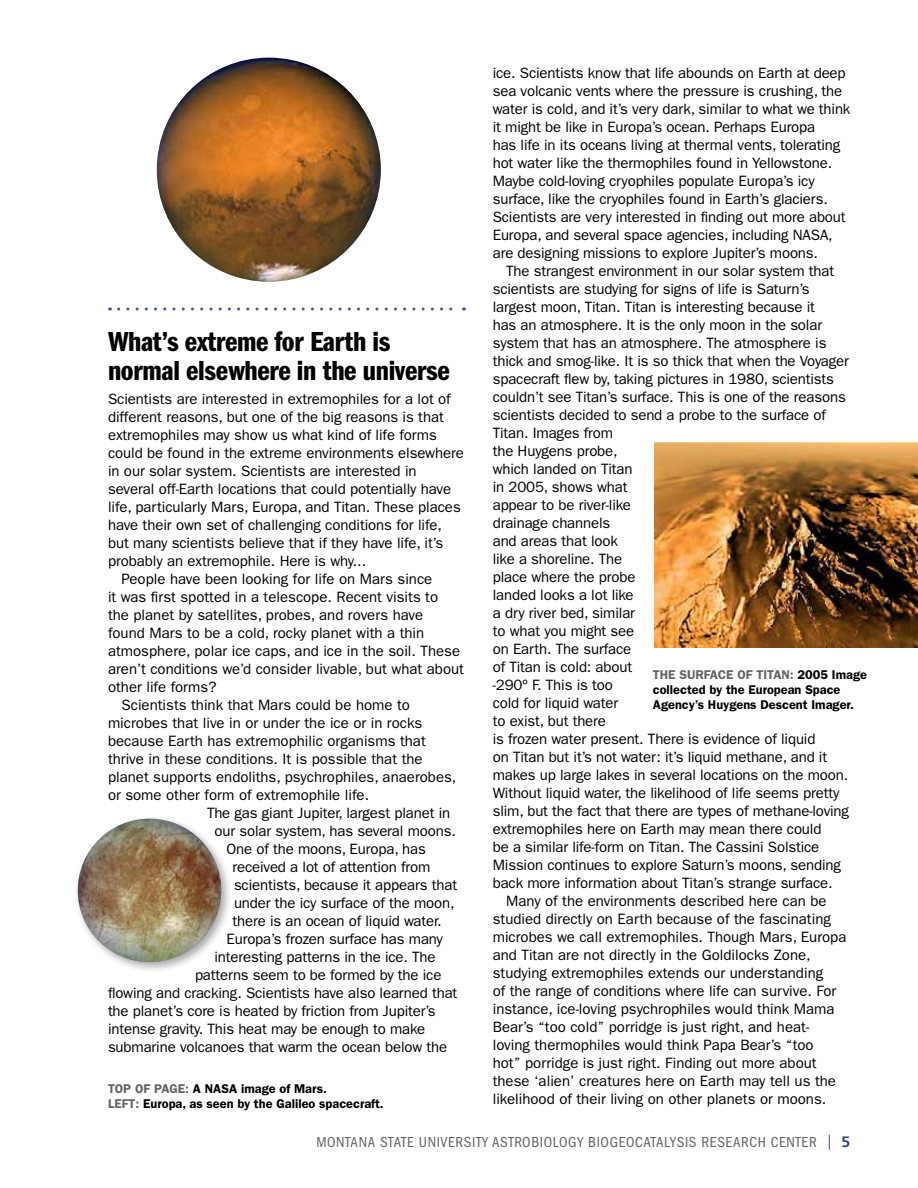
<style>
.page{position:relative;width:918px;height:1188px;background:#fff}
.page>*{position:absolute;margin:0;border:0;box-sizing:border-box;transform-origin:0 0}
.t1{font:28.5px/28.5px "ITC Franklin Gothic Std Dm Cp";letter-spacing:-.01em;color:#000;scale:1.14 1}
.t2{font:15px/18px "ITC Franklin Gothic Std";letter-spacing:-.01em;color:#000}
.t3{font:condensed 15px "ITC Franklin Gothic Std";letter-spacing:.04em;color:#636466}
.t4{font:condensed 15px "ITC Franklin Gothic Std";color:#394880}
.t5{font:600 12.75px/15.3px "ITC Franklin Gothic Std";color:#000}
.s1{color:#636466}
.s2{font-family:"Caecilia LT Std";font-weight:800;font-stretch:normal}
</style>
<div class="page">
<svg style="left:119px;top:308px;width:346px;height:3px"></svg>
<img style="left:156px;top:57px;width:226px;height:226px;border-radius:113px">
<img style="left:654px;top:442px;width:264px;height:206px">
<div style="left:73px;top:814px;width:160px;height:160px;background:#000;opacity:.35"></div>
<div style="left:78px;top:819px;width:143px;height:143px;background:#000;opacity:.25"></div>
<img style="left:78px;top:819px;width:143px;height:143px;border-radius:72px">
<h1 class="t1" style="left:108px;top:328px;width:301px">What’s extreme for Earth is normal elsewhere in the universe</h1>
<p class="t2" style="left:108px;top:390px;width:344px">Scientists are interested in extremophiles for a lot of</p>
<p class="t2" style="left:108px;top:408px;width:337px">different reasons, but one of the big reasons is that</p>
<p class="t2" style="left:108px;top:426px;width:330px">extremophiles may show us what kind of life forms</p>
<p class="t2" style="left:108px;top:444px;width:358px">could be found in the extreme environments elsewhere</p>
<p class="t2" style="left:108px;top:462px;width:310px">in our solar system. Scientists are interested in</p>
<p class="t2" style="left:108px;top:480px;width:345px">several off-Earth locations that could potentially have</p>
<p class="t2" style="left:108px;top:498px;width:354px">life, particularly Mars, Europa, and Titan. These places</p>
<p class="t2" style="left:108px;top:516px;width:336px">have their own set of challenging conditions for life,</p>
<p class="t2" style="left:108px;top:534px;width:337px">but many scientists believe that if they have life, it’s</p>
<p class="t2" style="left:108px;top:552px;width:260px">probably an extremophile. Here is why...</p>
<p class="t2" style="left:122px;top:570px;width:312px">People have been looking for life on Mars since</p>
<p class="t2" style="left:108px;top:588px;width:332px">it was first spotted in a telescope. Recent visits to</p>
<p class="t2" style="left:108px;top:606px;width:317px">the planet by satellites, probes, and rovers have</p>
<p class="t2" style="left:108px;top:624px;width:318px">found Mars to be a cold, rocky planet with a thin</p>
<p class="t2" style="left:108px;top:642px;width:354px">atmosphere, polar ice caps, and ice in the soil. These</p>
<p class="t2" style="left:108px;top:660px;width:358px">aren’t conditions we’d consider livable, but what about</p>
<p class="t2" style="left:108px;top:678px;width:110px">other life forms?</p>
<p class="t2" style="left:122px;top:696px;width:290px">Scientists think that Mars could be home to</p>
<p class="t2" style="left:108px;top:714px;width:316px">microbes that live in or under the ice or in rocks</p>
<p class="t2" style="left:108px;top:732px;width:319px">because Earth has extremophilic organisms that</p>
<p class="t2" style="left:108px;top:750px;width:316px">thrive in these conditions. It is possible that the</p>
<p class="t2" style="left:108px;top:768px;width:350px">planet supports endoliths, psychrophiles, anaerobes,</p>
<p class="t2" style="left:108px;top:786px;width:263px">or some other form of extremophile life.</p>
<p class="t2" style="left:207px;top:804px;width:245px">The gas giant Jupiter, largest planet in</p>
<p class="t2" style="left:214px;top:822px;width:243px">our solar system, has several moons.</p>
<p class="t2" style="left:226px;top:840px;width:201px">One of the moons, Europa, has</p>
<p class="t2" style="left:232px;top:858px;width:199px">received a lot of attention from</p>
<p class="t2" style="left:234px;top:876px;width:225px">scientists, because it appears that</p>
<p class="t2" style="left:234px;top:894px;width:222px">under the icy surface of the moon,</p>
<p class="t2" style="left:232px;top:912px;width:211px">there is an ocean of liquid water.</p>
<p class="t2" style="left:226px;top:930px;width:218px">Europa’s frozen surface has many</p>
<p class="t2" style="left:214px;top:948px;width:223px">interesting patterns in the ice. The</p>
<p class="t2" style="left:195px;top:966px;width:248px">patterns seem to be formed by the ice</p>
<p class="t2" style="left:108px;top:984px;width:351px">flowing and cracking. Scientists have also learned that</p>
<p class="t2" style="left:108px;top:1002px;width:329px">the planet’s core is heated by friction from Jupiter’s</p>
<p class="t2" style="left:108px;top:1020px;width:319px">intense gravity. This heat may be enough to make</p>
<p class="t2" style="left:108px;top:1038px;width:341px">submarine volcanoes that warm the ocean below the</p>
<p class="t5" style="left:108px;top:1081px;width:277px"><span class="s1">TOP of page:</span> A NASA image of Mars.<br><span class="s1">LEFT:</span> Europa, as seen by the Galileo spacecraft.</p>
<p class="t2" style="left:493px;top:64px;width:359px">ice. Scientists know that life abounds on Earth at deep sea volcanic vents where the pressure is crushing, the water is cold, and it’s very dark, similar to what we think it might be like in Europa’s ocean. Perhaps Europa<br>has life in its oceans living at thermal vents, tolerating hot water like the thermophiles found in Yellowstone.<br>Maybe cold-loving cryophiles populate Europa’s icy surface, like the cryophiles found in Earth’s glaciers.<br>Scientists are very interested in finding out more about Europa, and several space agencies, including NASA, are designing missions to explore Jupiter’s moons.</p>
<p class="t2" style="left:506px;top:262px;width:330px">The strangest environment in our solar system that</p>
<p class="t2" style="left:493px;top:280px;width:319px">scientists are studying for signs of life is Saturn’s</p>
<p class="t2" style="left:493px;top:298px;width:324px">largest moon, Titan. Titan is interesting because it</p>
<p class="t2" style="left:493px;top:316px;width:331px">has an atmosphere. It is the only moon in the solar</p>
<p class="t2" style="left:493px;top:334px;width:335px">system that has an atmosphere. The atmosphere is</p>
<p class="t2" style="left:493px;top:352px;width:358px">thick and smog-like. It is so thick that when the Voyager</p>
<p class="t2" style="left:493px;top:370px;width:343px">spacecraft flew by, taking pictures in 1980, scientists</p>
<p class="t2" style="left:493px;top:388px;width:355px">couldn’t see Titan’s surface. This is one of the reasons</p>
<p class="t2" style="left:493px;top:406px;width:335px">scientists decided to send a probe to the surface of</p>
<p class="t2" style="left:493px;top:424px;width:122px">Titan. Images from</p>
<p class="t2" style="left:493px;top:442px;width:126px">the Huygens probe,</p>
<p class="t2" style="left:493px;top:460px;width:141px">which landed on Titan</p>
<p class="t2" style="left:493px;top:478px;width:136px">in 2005, shows what</p>
<p class="t2" style="left:493px;top:496px;width:140px">appear to be river-like</p>
<p class="t2" style="left:493px;top:514px;width:119px">drainage channels</p>
<p class="t2" style="left:493px;top:532px;width:127px">and areas that look</p>
<p class="t2" style="left:493px;top:550px;width:131px">like a shoreline. The</p>
<p class="t2" style="left:493px;top:568px;width:144px">place where the probe</p>
<p class="t2" style="left:493px;top:586px;width:142px">landed looks a lot like</p>
<p class="t2" style="left:493px;top:604px;width:144px">a dry river bed, similar</p>
<p class="t2" style="left:493px;top:622px;width:143px">to what you might see</p>
<p class="t2" style="left:493px;top:640px;width:140px">on Earth. The surface</p>
<p class="t2" style="left:493px;top:658px;width:141px">of Titan is cold: about</p>
<p class="t2" style="left:493px;top:676px;width:122px">-290º F. This is too</p>
<p class="t2" style="left:493px;top:694px;width:127px">cold for liquid water</p>
<p class="t2" style="left:493px;top:712px;width:115px">to exist, but there</p>
<p class="t2" style="left:493px;top:730px;width:324px">is frozen water present. There is evidence of liquid</p>
<p class="t2" style="left:493px;top:748px;width:336px">on Titan but it’s not water: it’s liquid methane, and it</p>
<p class="t2" style="left:493px;top:766px;width:357px">makes up large lakes in several locations on the moon.</p>
<p class="t2" style="left:493px;top:784px;width:348px">Without liquid water, the likelihood of life seems pretty</p>
<p class="t2" style="left:493px;top:802px;width:358px">slim, but the fact that there are types of methane-loving</p>
<p class="t2" style="left:493px;top:820px;width:330px">extremophiles here on Earth may mean there could</p>
<p class="t2" style="left:493px;top:838px;width:328px">be a similar life-form on Titan. The Cassini Solstice</p>
<p class="t2" style="left:493px;top:856px;width:350px">Mission continues to explore Saturn’s moons, sending</p>
<p class="t2" style="left:493px;top:874px;width:341px">back more information about Titan’s strange surface.</p>
<p class="t2" style="left:506px;top:892px;width:322px">Many of the environments described here can be</p>
<p class="t2" style="left:493px;top:910px;width:340px">studied directly on Earth because of the fascinating</p>
<p class="t2" style="left:493px;top:928px;width:355px">microbes we call extremophiles. Though Mars, Europa</p>
<p class="t2" style="left:493px;top:946px;width:319px">and Titan are not directly in the Goldilocks Zone,</p>
<p class="t2" style="left:493px;top:964px;width:332px">studying extremophiles extends our understanding</p>
<p class="t2" style="left:493px;top:982px;width:345px">of the range of conditions where life can survive. For</p>
<p class="t2" style="left:493px;top:1000px;width:343px">instance, ice-loving psychrophiles would think Mama</p>
<p class="t2" style="left:493px;top:1018px;width:318px">Bear’s “too cold” porridge is just right, and heat-</p>
<p class="t2" style="left:493px;top:1036px;width:322px">loving thermophiles would think Papa Bear’s “too</p>
<p class="t2" style="left:493px;top:1054px;width:325px">hot” porridge is just right. Finding out more about</p>
<p class="t2" style="left:493px;top:1072px;width:345px">these ‘alien’ creatures here on Earth may tell us the</p>
<p class="t2" style="left:493px;top:1090px;width:335px">likelihood of their living on other planets or moons.</p>
<p class="t5" style="left:653px;top:667px;width:216px"><span class="s1">the surface of TITAN:</span> 2005 Image collected by the European Space<br>Agency’s Huygens Descent Imager.</p>
<p class="t3" style="left:316px;top:1134px;width:20px">MONTANA</p>
<p class="t3" style="left:380px;top:1134px;width:16px">STATE</p>
<p class="t3" style="left:419px;top:1134px;width:37px">UNIVERSITY</p>
<p class="t3" style="left:492px;top:1134px;width:9px">ASTROBIOLOGY</p>
<p class="t3" style="left:588px;top:1134px;width:9px">BIOGEOCATALYSIS</p>
<p class="t3" style="left:702px;top:1134px;width:9px">RESEARCH</p>
<p class="t3" style="left:771px;top:1134px;width:9px">CENTER</p>
<p class="t4" style="left:826px;top:1133px;width:26px">| <span class="s2">5</span></p>
</div>
